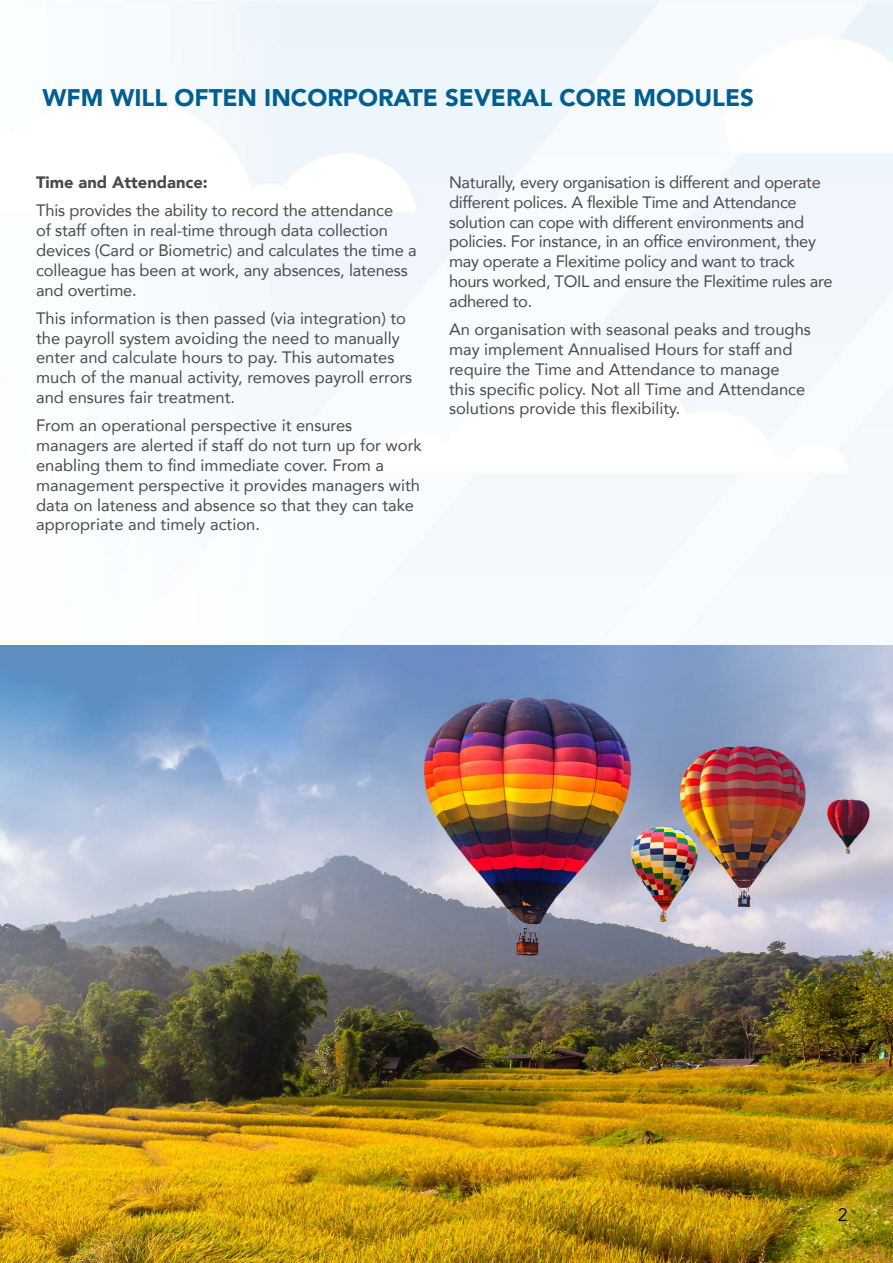
<style>
.page{position:relative;width:893px;height:1263px;background:#fff}
.page>*{position:absolute;margin:0;border:0;box-sizing:border-box;transform-origin:0 0}
.t1{font:900 24px "Avenir";color:#025e8f}
.t2{font:18px "Avenir";color:#000}
.t3{font:16.5px/19.8px "Avenir";color:#4a4a49}
.t4{font:16.5px/19.8px "Avenir";letter-spacing:-.02em;color:#4a4a49}
.t5{font:900 16.5px "Avenir";color:#4a4a49}
</style>
<div class="page">
<img style="left:0;top:0;width:893px;height:646px">
<img style="left:0;top:646px;width:893px;height:617px">
<h1 class="t1" style="left:43px;top:77px;width:713px">WFM WILL OFTEN INCORPORATE SEVERAL CORE MODULES</h1>
<p class="t5" style="left:36px;top:168px;width:173px">Time and Attendance:</p>
<p class="t3" style="left:36px;top:200px;width:382px">This provides the ability to record the attendance<br>of staff often in real-time through data collection devices (Card or Biometric) and calculates the time a colleague has been at work, any absences, lateness and overtime.</p>
<p class="t3" style="left:36px;top:308px;width:378px">This information is then passed (via integration) to the payroll system avoiding the need to manually enter and calculate hours to pay. This automates much of the manual activity, removes payroll errors and ensures fair treatment.</p>
<p class="t3" style="left:36px;top:415px;width:387px">From an operational perspective it ensures managers are alerted if staff do not turn up for work enabling them to find immediate cover. From a management perspective it provides managers with data on lateness and absence so that they can take appropriate and timely action.</p>
<p class="t4" style="left:449px;top:172px;width:385px">Naturally, every organisation is different and operate different polices. A flexible Time and Attendance solution can cope with different environments and policies. For instance, in an office environment, they may operate a Flexitime policy and want to track hours worked, TOIL and ensure the Flexitime rules are adhered to.</p>
<p class="t3" style="left:449px;top:319px;width:363px">An organisation with seasonal peaks and troughs may implement Annualised Hours for staff and require the Time and Attendance to manage<br>this specific policy. Not all Time and Attendance solutions provide this flexibility.</p>
<p class="t2" style="left:838px;top:1204px;width:12px">2</p>
</div>
